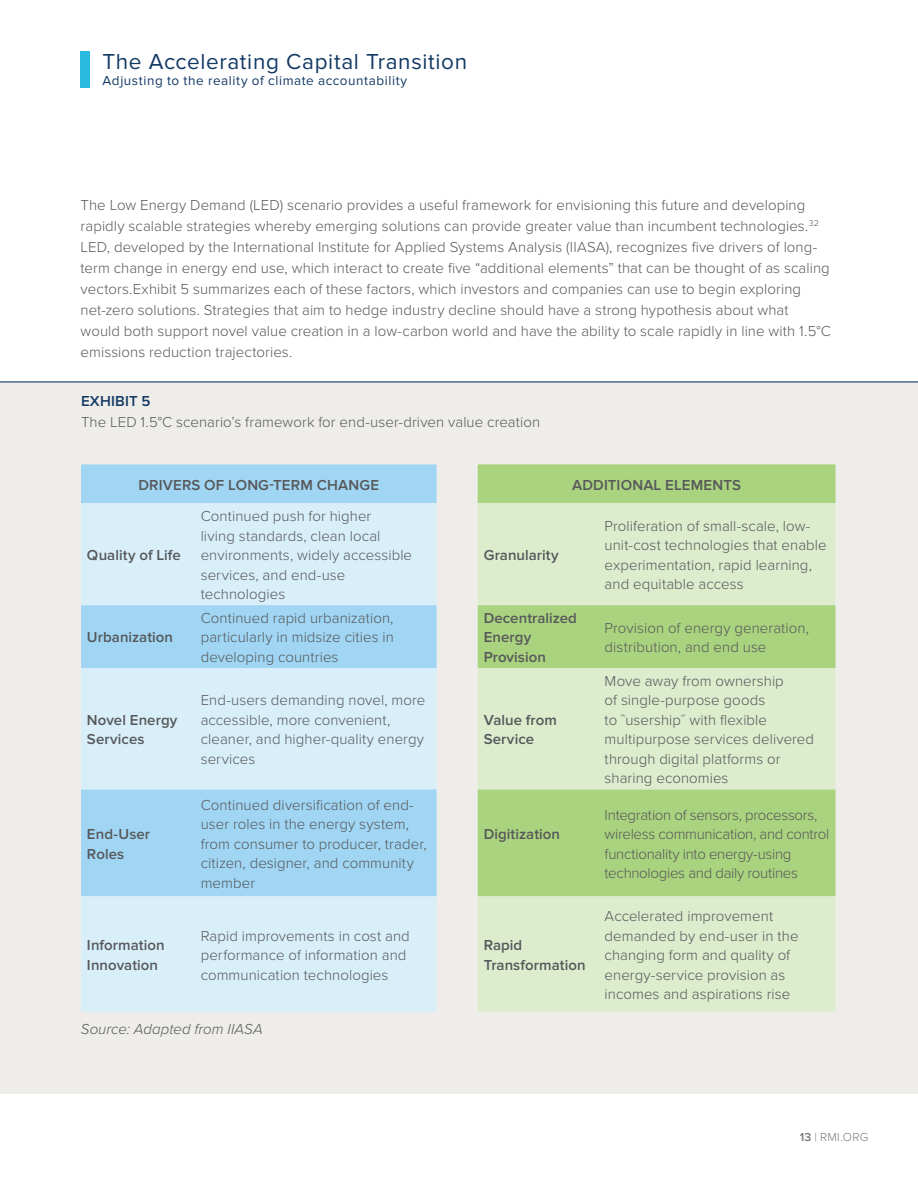
<style>
.page{position:relative;width:918px;height:1188px;background:#fff}
.page>*{position:absolute;margin:0;border:0;box-sizing:border-box;transform-origin:0 0}
.t1{font:22.5px "Proxima Nova";letter-spacing:.03em;color:#143a65}
.t2{font:300 15px/19.5px "Proxima Nova";letter-spacing:.005em;color:#57585a}
.t3{font:600 15px/19.5px "Proxima Nova";letter-spacing:.005em;color:#57585a}
.t4{font:300 15px/19.5px "Proxima Nova";letter-spacing:-.02em;color:#57585a}
.t5{font:italic 300 15px "Proxima Nova";letter-spacing:.005em;color:#57585a}
.t6{font:600 15px "Proxima Nova";letter-spacing:.015em;color:#143a65}
.t7{font:13.5px "Proxima Nova";letter-spacing:.04em;color:#143a65}
.t8{font:300 12px "Proxima Nova";letter-spacing:.025em;color:#76787b}
.s1{font-weight:600}
</style>
<div class="page">
<div style="left:81px;top:51px;width:9px;height:36px;background:#2ab9df"></div>
<div style="left:0;top:382px;width:918px;height:712px;background:#efedea"></div>
<hr style="left:0;top:381px;width:918px;height:1px;background:#143a65">
<div style="left:81px;top:464px;width:356px;height:39px;background:#a0d6f4"></div>
<div style="left:478px;top:464px;width:358px;height:39px;background:#aad37f"></div>
<svg style="left:81px;top:503px;width:356px;height:509px;background:#c5e6f7"></svg>
<svg style="left:478px;top:503px;width:358px;height:509px;background:#cbe3b3"></svg>
<h1 class="t1" style="left:103px;top:49px;width:366px">The Accelerating Capital Transition</h1>
<p class="t7" style="left:103px;top:73px;width:306px">Adjusting to the reality of climate accountability</p>
<p class="t2" style="left:81px;top:194px;width:752px;line-height:21px">The Low Energy Demand (LED) scenario provides a useful framework for envisioning this future and developing rapidly scalable strategies whereby emerging solutions can provide greater value than incumbent technologies.<sup>32<br></sup>LED, developed by the International Institute for Applied Systems Analysis (IIASA), recognizes five drivers of long&shy;term change in energy end use, which interact to create five “additional elements” that can be thought of as scaling vectors.Exhibit 5 summarizes each of these factors, which investors and companies can use to begin exploring net-zero solutions. Strategies that aim to hedge industry decline should have a strong hypothesis about what would both support novel value creation in a low-carbon world and have the ability to scale rapidly in line with 1.5°C emissions reduction trajectories.</p>
<p class="t6" style="left:81px;top:392px;width:71px">EXHIBIT 5</p>
<p class="t2" style="left:81px;top:411px;width:461px">The LED 1.5°C scenario’s framework for end-user-driven value creation</p>
<p class="t3" style="left:138px;top:475px;width:242px">DRIVERS OF LONG-TERM CHANGE</p>
<p class="t3" style="left:572px;top:475px;width:170px">ADDITIONAL ELEMENTS</p>
<p class="t3" style="left:87px;top:546px;width:95px">Quality of Life</p>
<p class="t2" style="left:201px;top:506px;width:213px">Continued push for higher<br>living standards, clean local environments, widely accessible services, and end-use technologies</p>
<p class="t3" style="left:484px;top:546px;width:77px">Granularity</p>
<p class="t2" style="left:605px;top:515px;width:224px">Proliferation of small-scale, low&shy;unit-cost technologies that enable experimentation, rapid learning, and equitable access</p>
<p class="t3" style="left:87px;top:628px;width:88px">Urbanization</p>
<p class="t2" style="left:201px;top:607px;width:195px;text-align:justify">Continued rapid urbanization, particularly in midsize cities in developing countries</p>
<p class="t3" style="left:484px;top:609px;width:95px">Decentralized<br>Energy<br>Provision</p>
<p class="t2" style="left:605px;top:617px;width:206px">Provision of energy generation, distribution, and end use</p>
<p class="t3" style="left:87px;top:710px;width:92px">Novel Energy<br>Services</p>
<p class="t2" style="left:201px;top:690px;width:226px">End-users demanding novel, more accessible, more convenient, cleaner, and higher-quality energy services</p>
<p class="t3" style="left:484px;top:710px;width:75px">Value from<br>Service</p>
<p class="t2" style="left:605px;top:670px;width:211px">Move away from ownership<br>of single-purpose goods<br>to ̏usership˝ with flexible multipurpose services delivered through digital platforms or sharing economies</p>
<p class="t3" style="left:87px;top:825px;width:65px">End-User<br>Roles</p>
<p class="t2" style="left:201px;top:794px;width:228px">Continued diversification of end&shy;user roles in the energy system, from consumer to producer, trader, citizen, designer, and community member</p>
<p class="t3" style="left:484px;top:825px;width:78px">Digitization</p>
<p class="t4" style="left:605px;top:804px;width:226px">Integration of sensors, processors, wireless communication, and control functionality into energy-using technologies and daily routines</p>
<p class="t3" style="left:87px;top:936px;width:79px">Information<br>Innovation</p>
<p class="t2" style="left:201px;top:925px;width:211px">Rapid improvements in cost and performance of information and communication technologies</p>
<p class="t3" style="left:484px;top:936px;width:103px">Rapid<br>Transformation</p>
<p class="t5" style="left:81px;top:1017px;width:183px">Source: Adapted from IIASA</p>
<p class="t2" style="left:605px;top:905px;width:195px">Accelerated improvement demanded by end-user in the changing form and quality of energy-service provision as incomes and aspirations rise</p>
<p class="t8" style="left:800px;top:1128px;width:70px"><span class="s1">13</span> | RMI.ORG</p>
</div>
